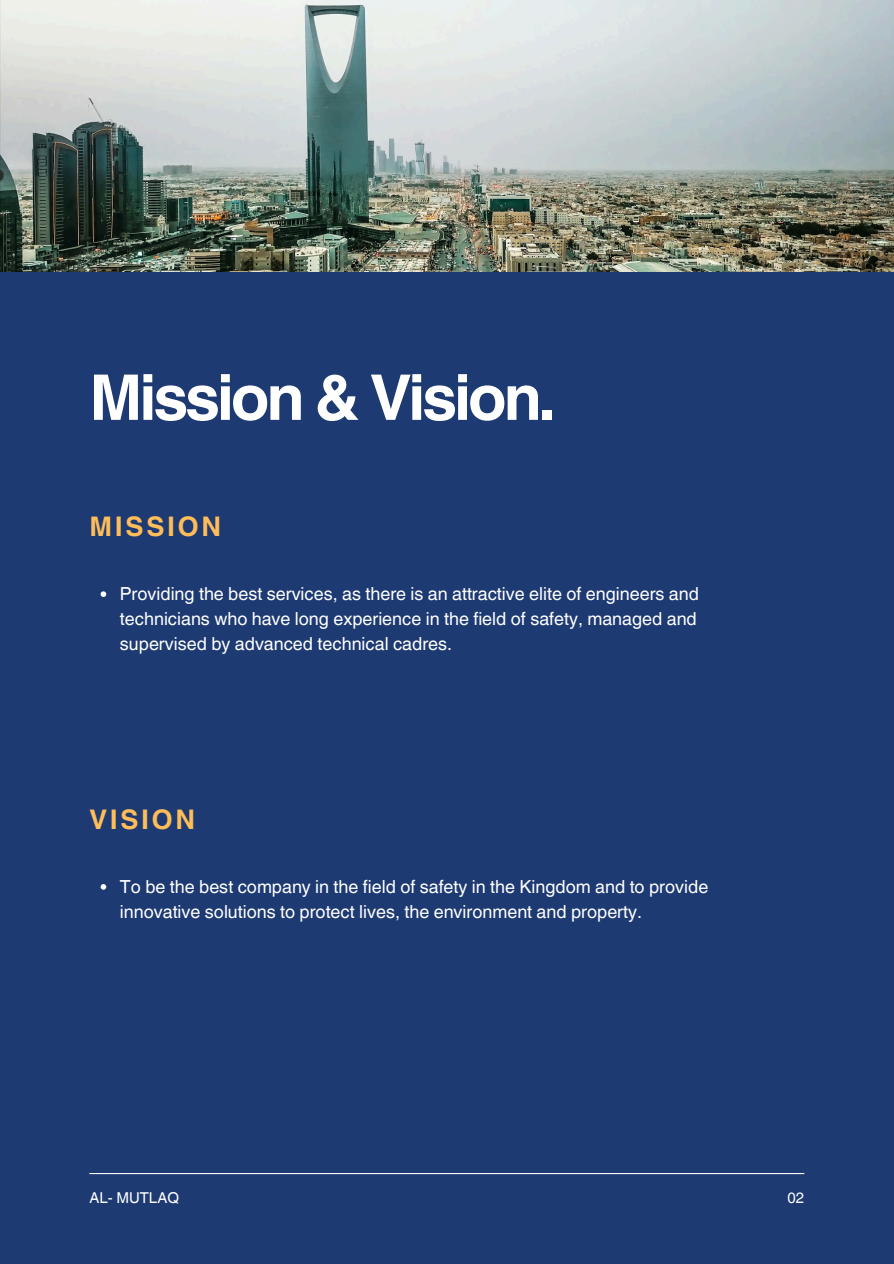
<style>
.page{position:relative;width:894px;height:1264px;background:#fff}
.page>*{position:absolute;margin:0;border:0;box-sizing:border-box;transform-origin:0 0}
.t1{font:700 63px "Helvetica World";letter-spacing:-.05em;color:#fff}
.t2{font:700 27px "Helvetica World";letter-spacing:.1em;color:#ffbd59}
.t3{font:18px/24.8px "Helvetica World";color:#fff;text-align:justify}
.t4{font:15px "Helvetica World";color:#fff}
</style>
<div class="page">
<div style="left:0;top:0;width:893px;height:1263px;background:#1d3a72"></div>
<hr style="left:89px;top:1172px;width:715px;height:2px;background:#fff">
<img style="left:0;top:0;width:893px;height:272px">
<svg style="left:101px;top:591px;width:5px;height:6px"></svg>
<svg style="left:101px;top:884px;width:5px;height:5px"></svg>
<h1 class="t1" style="left:89px;top:346px;width:468px">Mission &amp; Vision.</h1>
<p class="t2" style="left:89px;top:504px;width:133px">MISSION</p>
<p class="t3" style="left:120px;top:581px;width:580px">Providing the best services, as there is an attractive elite of engineers and technicians who have long experience in the field of safety, managed and supervised by advanced technical cadres.</p>
<p class="t2" style="left:89px;top:797px;width:107px">VISION</p>
<p class="t3" style="left:120px;top:874px;width:589px">To be the best company in the field of safety in the Kingdom and to provide innovative solutions to protect lives, the environment and property.</p>
<p class="t4" style="left:89px;top:1188px;width:91px">AL- MUTLAQ</p>
<p class="t4" style="left:787px;top:1188px;width:18px">02</p>
</div>
